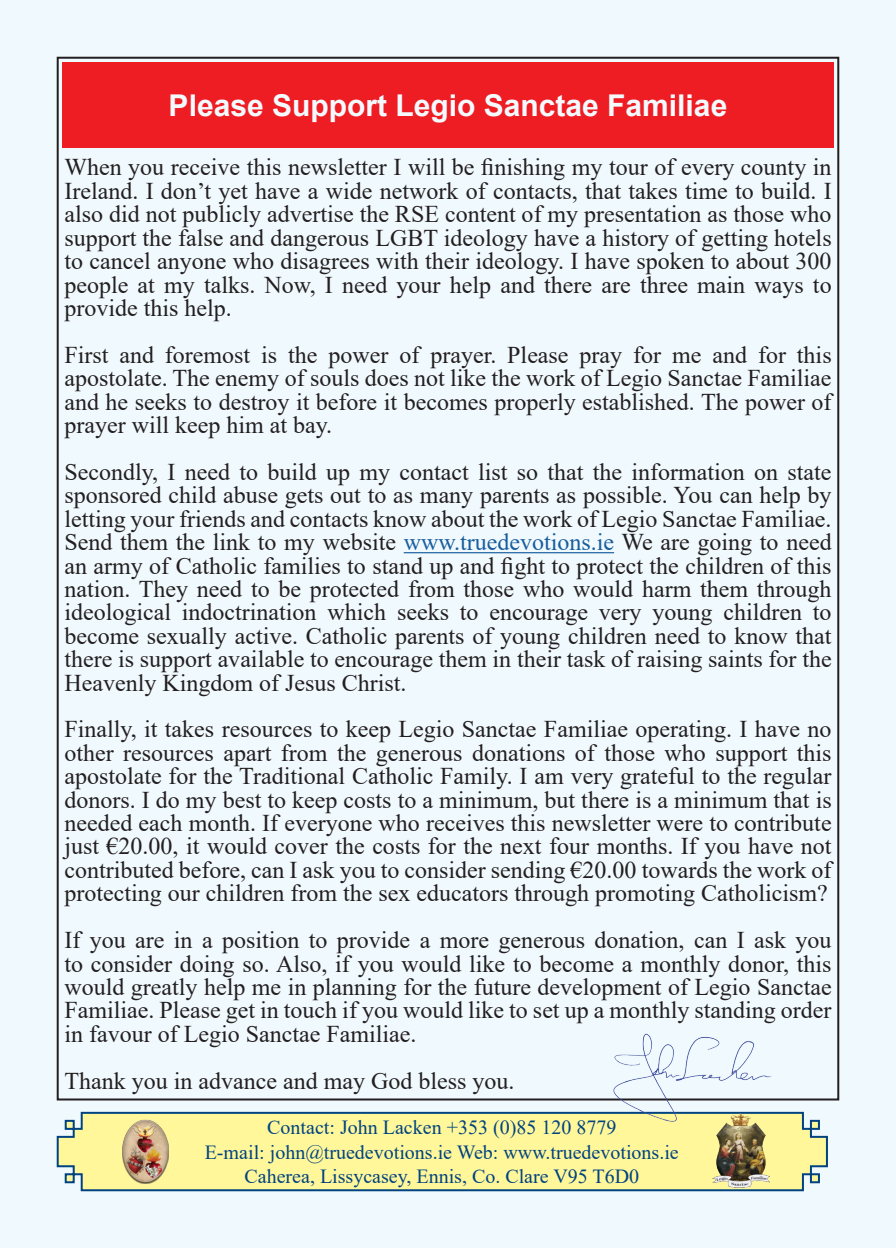
<style>
.page{position:relative;width:896px;height:1248px;background:#fff}
.page>*{position:absolute;margin:0;border:0;box-sizing:border-box;transform-origin:0 0}
.t1{font:700 30px "Arial";color:#f3fafe}
.t2{font:24px/23.4px "Times New Roman";color:#231f20;text-align:justify}
.t3{font:20px/24px "Times New Roman";color:#004380;text-align:center}
.s1{color:#175d9e}
</style>
<div class="page">
<div style="left:0;top:0;width:896px;height:1247px;background:#f0f9fd"></div>
<hr style="left:404px;top:552px;width:210px;height:1px;background:#175d9e">
<div style="left:62px;top:62px;width:771px;height:85px;background:#ee1d23"></div>
<svg style="left:56px;top:1111px;width:772px;height:81px;background:#eeeb9d"></svg>
<img style="left:123px;top:1119px;width:45px;height:64px">
<img style="left:713px;top:1124px;width:56px;height:65px">
<img style="left:605px;top:1033px;width:175px;height:91px">
<p class="t1" style="left:169px;top:84px;width:560px">Please Support Legio Sanctae Familiae</p>
<p class="t2" style="left:64px;top:155px;width:769px">When you receive this newsletter I will be finishing my tour of every county in Ireland. I don’t yet have a wide network of contacts, that takes time to build. I also did not publicly advertise the RSE content of my presentation as those who support the false and dangerous LGBT ideology have a history of getting hotels to cancel anyone who disagrees with their ideology. I have spoken to about 300 people at my talks. Now, I need your help and there are three main ways to provide this help.</p>
<p class="t2" style="left:64px;top:342px;width:769px">First and foremost is the power of prayer. Please pray for me and for this apostolate. The enemy of souls does not like the work of Legio Sanctae Familiae and he seeks to destroy it before it becomes properly established. The power of prayer will keep him at bay.</p>
<p class="t2" style="left:64px;top:459px;width:769px">Secondly, I need to build up my contact list so that the information on state sponsored child abuse gets out to as many parents as possible. You can help by letting your friends and contacts know about the work of Legio Sanctae Familiae.<br>Send them the link to my website <span class="s1">www.truedevotions.ie</span> We are going to need an army of Catholic families to stand up and fight to protect the children of this nation. They need to be protected from those who would harm them through ideological indoctrination which seeks to encourage very young children to become sexually active. Catholic parents of young children need to know that there is support available to encourage them in their task of raising saints for the Heavenly Kingdom of Jesus Christ.</p>
<p class="t2" style="left:64px;top:716px;width:769px">Finally, it takes resources to keep Legio Sanctae Familiae operating. I have no other resources apart from the generous donations of those who support this apostolate for the Traditional Catholic Family. I am very grateful to the regular donors. I do my best to keep costs to a minimum, but there is a minimum that is needed each month. If everyone who receives this newsletter were to contribute just €20.00, it would cover the costs for the next four months. If you have not contributed before, can I ask you to consider sending €20.00 towards the work of protecting our children from the sex educators through promoting Catholicism?</p>
<p class="t2" style="left:64px;top:927px;width:769px">If you are in a position to provide a more generous donation, can I ask you to consider doing so. Also, if you would like to become a monthly donor, this would greatly help me in planning for the future development of Legio Sanctae Familiae. Please get in touch if you would like to set up a monthly standing order in favour of Legio Sanctae Familiae.</p>
<p class="t2" style="left:64px;top:1067px;width:451px">Thank you in advance and may God bless you.</p>
<p class="t3" style="left:205px;top:1114px;width:475px">Contact: John Lacken +353 (0)85 120 8779<br>E-mail: john@truedevotions.ie Web: www.truedevotions.ie<br>Caherea, Lissycasey, Ennis, Co. Clare V95 T6D0</p>
</div>
